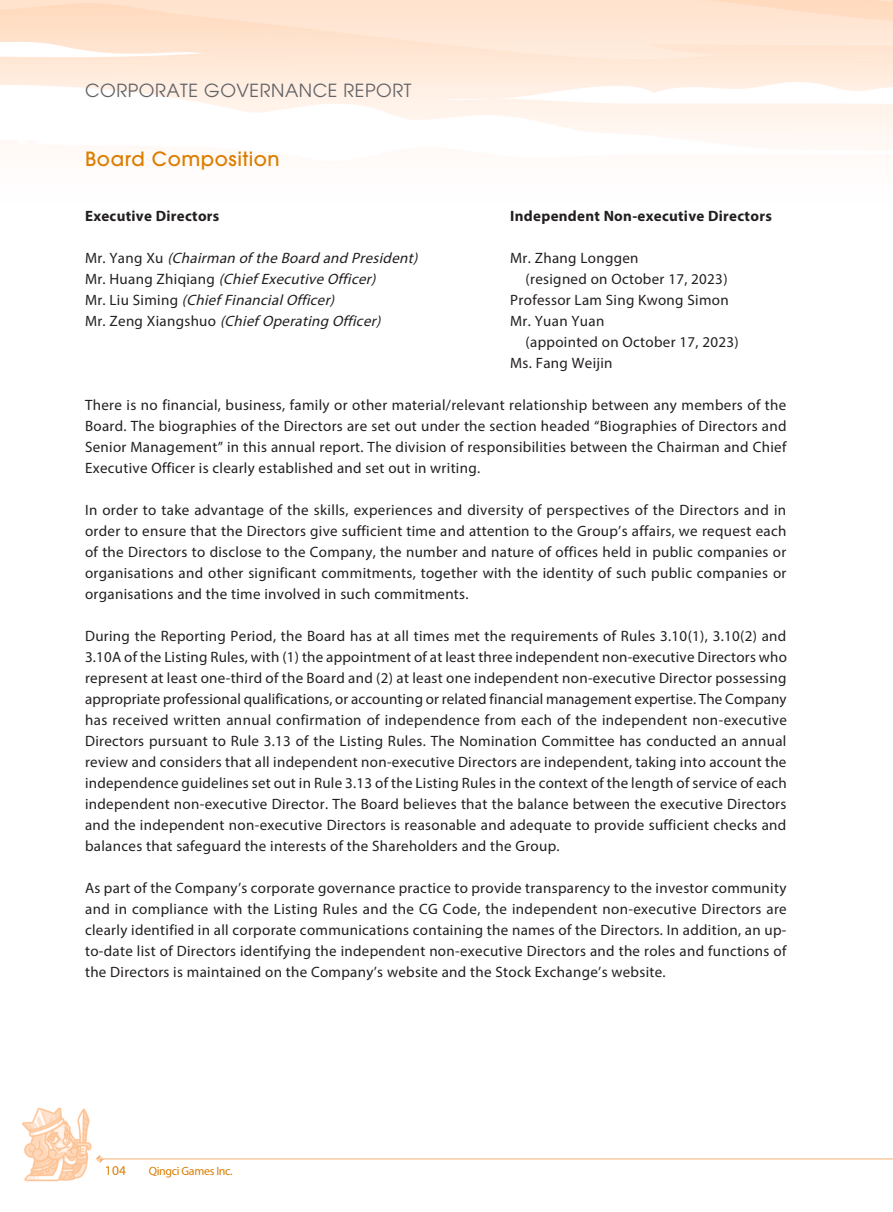
<style>
.page{position:relative;width:893px;height:1212px;background:#fff}
.page>*{position:absolute;margin:0;border:0;box-sizing:border-box;transform-origin:0 0}
.t1{font:500 19.5px "ITC Avant Garde Pro";letter-spacing:.03em;color:#dc7d00}
.t2{font:18px "ITC Avant Garde Pro";letter-spacing:.03em;color:#636366}
.t3{font:15px/21px "Myriad Pro";letter-spacing:.02em;color:#231f20;text-align:justify}
.t4{font:italic 15px/21px "Myriad Pro";color:#231f20}
.t5{font:700 15px "Myriad Pro";letter-spacing:.02em;color:#231f20}
.t6{font:13.5px "Myriad Pro";color:#dc7d00}
.t7{font:12px "Myriad Pro";letter-spacing:-.03em;color:#dc7d00}
.s1{font-style:normal}
</style>
<div class="page">
<img style="left:0;top:0;width:893px;height:1182px">
<hr style="left:102px;top:1158px;width:791px;height:1px;background:#f5af72">
<svg style="left:96px;top:1155px;width:8px;height:8px"></svg>
<p class="t2" style="left:85px;top:79px;width:328px">CORPORATE GOVERNANCE REPORT</p>
<h1 class="t1" style="left:85px;top:147px;width:196px">Board Composition</h1>
<p class="t5" style="left:85px;top:206px;width:136px">Executive Directors</p>
<p class="t5" style="left:510px;top:206px;width:263px">Independent Non-executive Directors</p>
<p class="t4" style="left:85px;top:247px;width:338px"><span class="s1">M r . Y a n g X u</span> (Chairman ofthe Board and President)<br><span class="s1">M r . H u a n g Z h i q i a n g</span> (ChiefExecutive Officer)<br><span class="s1">M r . L i u S i m i n g</span> (ChiefFinancialOfficer)<br><span class="s1">M r . Z e n g X i a n g s h u o</span> (ChiefOperating Officer)</p>
<p class="t3" style="left:510px;top:247px;width:130px">Mr. Zhang Longgen</p>
<p class="t3" style="left:526px;top:268px;width:203px">(resigned on October 17, 2023)</p>
<p class="t3" style="left:510px;top:289px;width:220px">Professor Lam Sing Kwong Simon</p>
<p class="t3" style="left:510px;top:310px;width:96px">Mr. Yuan Yuan</p>
<p class="t3" style="left:526px;top:331px;width:215px">(appointed on October 17, 2023)</p>
<p class="t3" style="left:510px;top:352px;width:104px">Ms. Fang Weijin</p>
<p class="t3" style="left:85px;top:394px;width:703px">There is no financial, business, family or other material/relevant relationship between any members of the Board. The biographies of the Directors are set out under the section headed “Biographies of Directors and Senior Management” in this annual report. The division of responsibilities between the Chairman and Chief Executive Officer is clearly established and set out in writing.</p>
<p class="t3" style="left:85px;top:499px;width:703px">In order to take advantage of the skills, experiences and diversity of perspectives of the Directors and in order to ensure that the Directors give sufficient time and attention to the Group’s affairs, we request each of the Directors to disclose to the Company, the number and nature of offices held in public companies or organisations and other significant commitments, together with the identity of such public companies or organisations and the time involved in such commitments.</p>
<p class="t3" style="left:85px;top:625px;width:703px">During the Reporting Period, the Board has at all times met the requirements of Rules 3.10(1), 3.10(2) and 3.10A of the Listing Rules, with (1) the appointment of at least three independent non-executive Directors who represent at least one-third of the Board and (2) at least one independent non-executive Director possessing appropriate professional qualifications, or accounting or related financial management expertise. The Company has received written annual confirmation of independence from each of the independent non-executive Directors pursuant to Rule 3.13 of the Listing Rules. The Nomination Committee has conducted an annual review and considers that all independent non-executive Directors are independent, taking into account the independence guidelines set out in Rule 3.13 of the Listing Rules in the context of the length of service of each independent non-executive Director. The Board believes that the balance between the executive Directors and the independent non-executive Directors is reasonable and adequate to provide sufficient checks and balances that safeguard the interests of the Shareholders and the Group.</p>
<p class="t3" style="left:85px;top:877px;width:703px">As part of the Company’s corporate governance practice to provide transparency to the investor community and in compliance with the Listing Rules and the CG Code, the independent non-executive Directors are clearly identified in all corporate communications containing the names of the Directors. In addition, an up&shy;to-date list of Directors identifying the independent non-executive Directors and the roles and functions of the Directors is maintained on the Company’s website and the Stock Exchange’s website.</p>
<p class="t6" style="left:105px;top:1162px;width:23px">104</p>
<p class="t7" style="left:149px;top:1164px;width:85px">Qingci Games Inc.</p>
</div>
